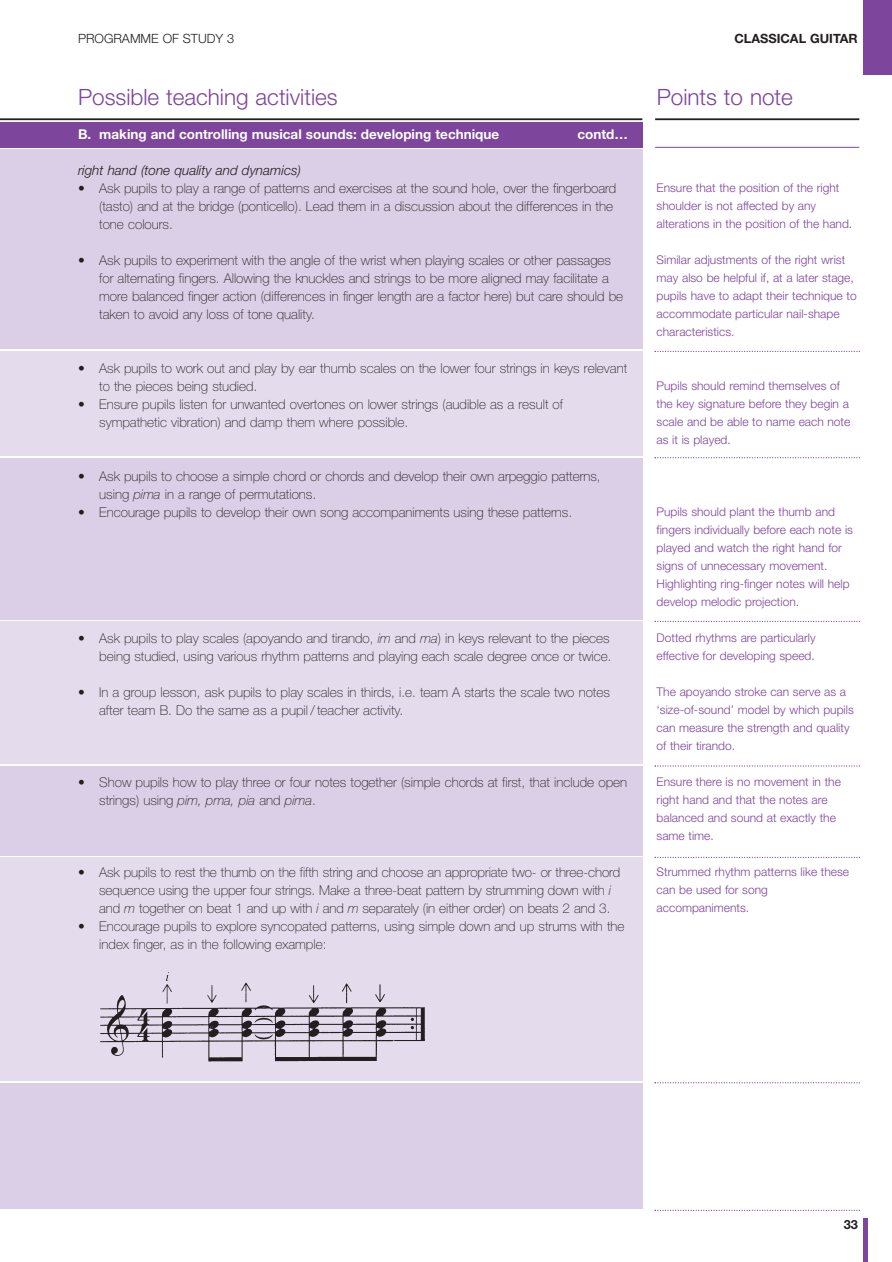
<style>
.page{position:relative;width:892px;height:1262px;background:#fff}
.page>*{position:absolute;margin:0;border:0;box-sizing:border-box;transform-origin:0 0}
.t1{font:300 22.5px "Helvetica Neue";color:#7d459b}
.t2{font:100 13.5px/18px "Helvetica Neue";color:#231f20}
.t3{font:700 13.5px "Helvetica Neue";color:#fff}
.t4{font:italic 300 13.5px "Helvetica Neue";color:#231f20}
.t5{font:700 12.75px "Helvetica Neue";color:#231f20}
.t6{font:300 12.75px "Helvetica Neue";color:#231f20}
.t7{font:300 12px/18px "Helvetica Neue";color:#7d459b}
.s1{font-style:italic}
</style>
<div class="page">
<div style="left:0;top:149px;width:642px;height:200px;background:#dacfe6"></div>
<div style="left:0;top:351px;width:642px;height:105px;background:#e4dced"></div>
<div style="left:0;top:458px;width:642px;height:161px;background:#dacfe6"></div>
<div style="left:0;top:621px;width:642px;height:143px;background:#e4dced"></div>
<div style="left:0;top:766px;width:642px;height:89px;background:#dacfe6"></div>
<div style="left:0;top:1083px;width:642px;height:125px;background:#dacfe6"></div>
<div style="left:0;top:857px;width:642px;height:224px;background:#e4dced"></div>
<div style="left:0;top:122px;width:642px;height:25px;background:#7d459b"></div>
<div style="left:863px;top:0;width:28px;height:75px;background:#7d459b"></div>
<hr style="left:0;top:118px;width:642px;height:2px;background:#231f20">
<hr style="left:655px;top:118px;width:204px;height:2px;background:#231f20">
<svg style="left:654px;top:351px;width:205px;height:1px"></svg>
<svg style="left:654px;top:457px;width:205px;height:1px"></svg>
<svg style="left:654px;top:621px;width:205px;height:1px"></svg>
<svg style="left:654px;top:765px;width:205px;height:2px"></svg>
<svg style="left:654px;top:857px;width:205px;height:1px"></svg>
<svg style="left:654px;top:1082px;width:205px;height:1px"></svg>
<svg style="left:654px;top:1210px;width:205px;height:1px"></svg>
<hr style="left:655px;top:147px;width:204px;height:1px;background:#7d459b">
<hr style="left:863px;top:1219px;width:4px;height:43px;background:#7d459b">
<img style="left:100px;top:972px;width:325px;height:90px">
<p class="t6" style="left:78px;top:34px;width:158px">PROGRAMME OF STUDY 3</p>
<p class="t5" style="left:734px;top:34px;width:125px">CLASSICAL GUITAR</p>
<h1 class="t1" style="left:78px;top:89px;width:261px">Possible teaching activities</h1>
<h1 class="t1" style="left:656px;top:89px;width:138px">Points to note</h1>
<p class="t3" style="left:78px;top:130px;width:422px">B. making and controlling musical sounds: developing technique</p>
<p class="t3" style="left:577px;top:130px;width:52px">contd…</p>
<p class="t4" style="left:78px;top:166px;width:224px">right hand (tone quality and dynamics)</p>
<p class="t2" style="left:99px;top:181px;width:518px;text-indent:-21px">• Ask pupils to play a range of patterns and exercises at the sound hole, over the fingerboard (tasto) and at the bridge (ponticello). Lead them in a discussion about the differences in the tone colours.</p>
<p class="t2" style="left:99px;top:253px;width:525px;text-indent:-21px">• Ask pupils to experiment with the angle of the wrist when playing scales or other passages for alternating fingers. Allowing the knuckles and strings to be more aligned may facilitate a more balanced finger action (differences in finger length are a factor here) but care should be taken to avoid any loss of tone quality.</p>
<p class="t7" style="left:656px;top:180px;width:197px">Ensure that the position of the right shoulder is not affected by any alterations in the position of the hand.</p>
<p class="t7" style="left:656px;top:252px;width:201px">Similar adjustments of the right wrist may also be helpful if, at a later stage, pupils have to adapt their technique to accommodate particular nail-shape characteristics.</p>
<p class="t2" style="left:99px;top:361px;width:529px;text-indent:-21px">• Ask pupils to work out and play by ear thumb scales on the lower four strings in keys relevant to the pieces being studied.</p>
<p class="t2" style="left:99px;top:397px;width:465px;text-indent:-21px">• Ensure pupils listen for unwanted overtones on lower strings (audible as a result of sympathetic vibration) and damp them where possible.</p>
<p class="t2" style="left:99px;top:469px;width:503px;text-indent:-21px">• Ask pupils to choose a simple chord or chords and develop their own arpeggio patterns, using <span class="s1">pima</span> in a range of permutations.</p>
<p class="t2" style="left:78px;top:505px;width:495px">• Encourage pupils to develop their own song accompaniments using these patterns.</p>
<p class="t2" style="left:78px;top:631px;width:535px;text-align:right">• Ask pupils to play scales (apoyando and tirando, <span class="s1">im</span> and <span class="s1">ma</span>) in keys relevant to the pieces being studied, using various rhythm patterns and playing each scale degree once or twice.</p>
<p class="t2" style="left:99px;top:685px;width:512px;text-indent:-21px">• In a group lesson, ask pupils to play scales in thirds, i.e. team A starts the scale two notes after team B. Do the same as a pupil / teacher activity.</p>
<p class="t2" style="left:99px;top:775px;width:529px;text-indent:-21px">• Show pupils how to play three or four notes together (simple chords at first, that include open strings) using <span class="s1">pim, pma, pia</span> and <span class="s1">pima</span>.</p>
<p class="t2" style="left:99px;top:865px;width:522px;text-indent:-21px">• Ask pupils to rest the thumb on the fifth string and choose an appropriate two- or three-chord sequence using the upper four strings. Make a three-beat pattern by strumming down with <span class="s1">i </span>and <span class="s1">m</span> together on beat 1 and up with <span class="s1">i</span> and <span class="s1">m</span> separately (in either order) on beats 2 and 3.</p>
<p class="t2" style="left:99px;top:919px;width:527px;text-indent:-21px">• Encourage pupils to explore syncopated patterns, using simple down and up strums with the index finger, as in the following example:</p>
<p class="t7" style="left:656px;top:378px;width:195px">Pupils should remind themselves of the key signature before they begin a scale and be able to name each note as it is played.</p>
<p class="t7" style="left:656px;top:504px;width:198px">Pupils should plant the thumb and fingers individually before each note is played and watch the right hand for signs of unnecessary movement.<br>Highlighting ring-finger notes will help develop melodic projection.</p>
<p class="t7" style="left:656px;top:630px;width:160px">Dotted rhythms are particularly effective for developing speed.</p>
<p class="t7" style="left:656px;top:684px;width:199px">The apoyando stroke can serve as a ‘size-of-sound’ model by which pupils can measure the strength and quality of their tirando.</p>
<p class="t7" style="left:656px;top:774px;width:186px">Ensure there is no movement in the right hand and that the notes are balanced and sound at exactly the same time.</p>
<p class="t7" style="left:656px;top:864px;width:194px">Strummed rhythm patterns like these can be used for song accompaniments.</p>
<p class="t5" style="left:843px;top:1220px;width:16px">33</p>
</div>
